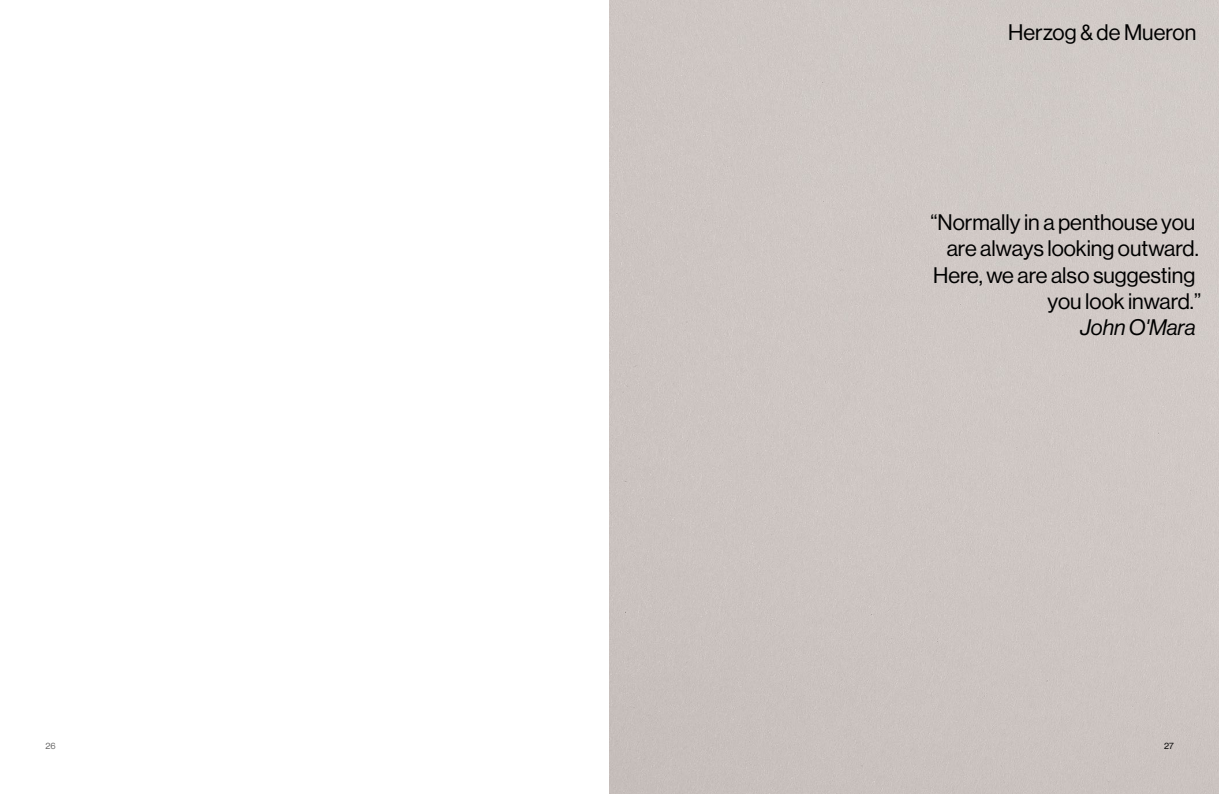
<style>
.page{position:relative;width:1219px;height:794px;background:#fff}
.page>*{position:absolute;margin:0;border:0;box-sizing:border-box;transform-origin:0 0}
.t1{font:22px/26.4px "N Haas Grotesk DS Pro 55 Rg";color:#000;text-align:right}
.t2{font:22px "N Haas Grotesk DS Pro 56 It";color:#000}
.t3{font:9px "N Haas Grotesk DS Pro 55 Rg";color:#646363}
.t4{font:9px "N Haas Grotesk DS Pro 55 Rg";color:#000}
</style>
<div class="page">
<div style="left:609px;top:0;width:610px;height:794px;background:#cec6c3"></div>
<p class="t1" style="left:1008px;top:19px;width:190px">Herzog &amp; de Mueron</p>
<p class="t1" style="left:930px;top:209px;width:272px">“Normally in a penthouse you are always looking outward.<br>Here, we are also suggesting you look inward.”</p>
<p class="t2" style="left:1080px;top:315px;width:117px">John O'Mara</p>
<p class="t3" style="left:45px;top:740px;width:12px">26</p>
<p class="t4" style="left:1164px;top:740px;width:11px">27</p>
</div>
